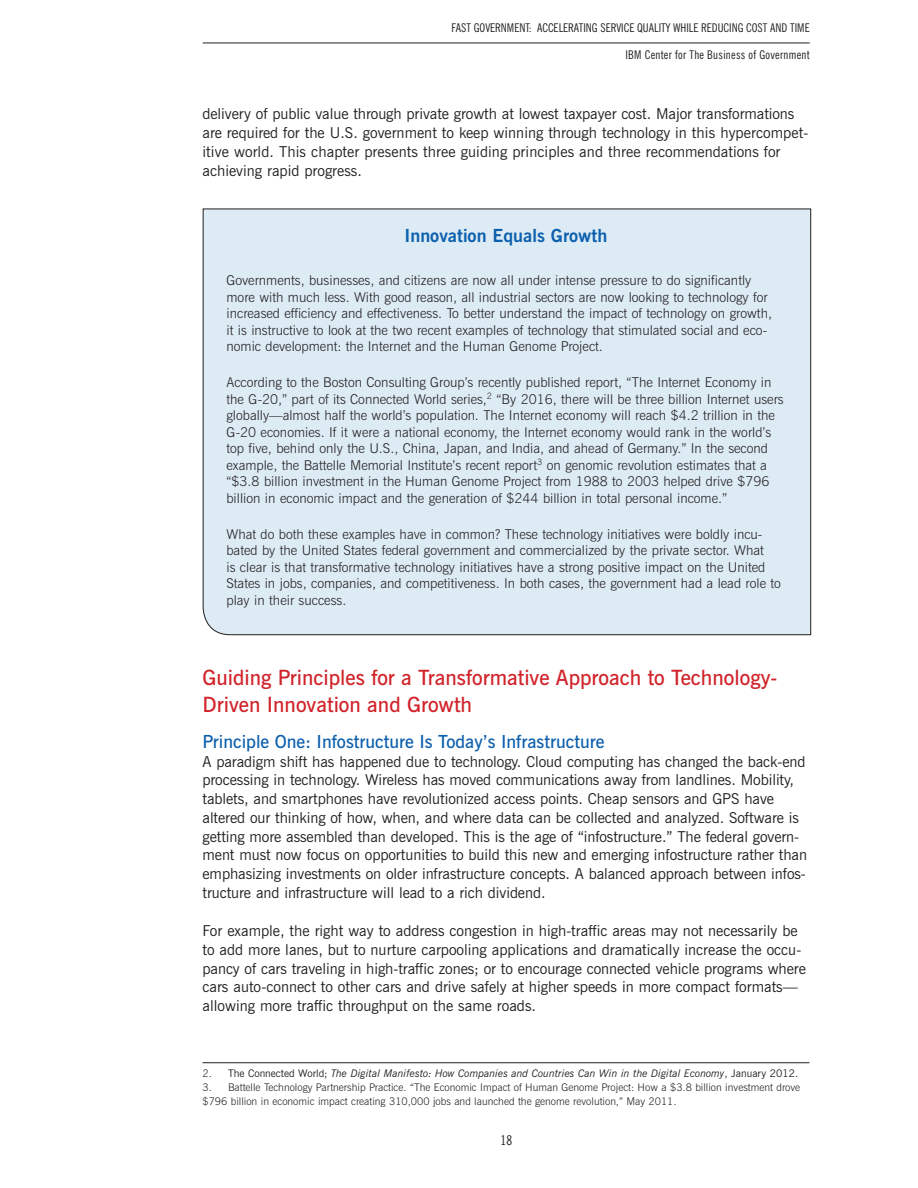
<style>
.page{position:relative;width:918px;height:1188px;background:#fff}
.page>*{position:absolute;margin:0;border:0;box-sizing:border-box;transform-origin:0 0}
.Text-Level_1_Head{font:600 21px/27px "News Gothic BT";color:#d1232a}
.Text-Level_2_Head{font:600 18px "News Gothic BT";color:#0d60ae}
.Text-Boxed_Header{font:700 18px "News Gothic BT";color:#0d60ae}
.Text{font:15px/18.8px "News Gothic BT";letter-spacing:-.005em;color:#231f20}
.Text-Boxed{font:300 13.5px/16.5px "News Gothic BT";color:#231f20}
.t1{font:condensed 13.5px "News Gothic BT";color:#231f20}
.t2{font:condensed 12px/26.2px "News Gothic BT";letter-spacing:.025em;color:#231f20}
.t3{font:condensed 12px "News Gothic BT";color:#231f20}
.Endnotes_list_1-9{font:300 10.5px/14.2px "News Gothic BT";color:#231f20}
.Endnotes_list_1-9-2{font:italic 10.5px "News Gothic BT";color:#231f20}
.s1{font-weight:300;font-style:normal}
.s2{font-style:normal}
</style>
<div class="page">
<hr style="left:203px;top:43px;width:607px;height:1px;background:#231f20">
<div style="left:202px;top:208px;width:609px;height:427px;background:#ddebf5"></div>
<hr style="left:202px;top:1062px;width:607px;height:1px;background:#231f20">
<p class="t2" style="left:452px;top:15px;width:46px">FAST GOVERNMENT</p>
<p class="t2" style="left:529px;top:15px;width:20px">: ACCELERATING</p>
<p class="t3" style="left:601px;top:21px;width:128px">SERVICE QUALITY WHILE REDUCING</p>
<p class="t2" style="left:746px;top:15px;width:18px">COSTAND</p>
<p class="t2" style="left:625px;top:15px;width:186px;text-indent:165px">TIME<br>IBM CENTER FOR THE BUSINESS OF GOVERNMENT</p>
<p class="Text" style="left:202px;top:105px;width:607px">delivery of public value through private growth at lowest taxpayer cost. Major transformations are required for the U. S. government to keep winning through technology in this hypercompet&shy;itive world. This chapter presents three guiding principles and three recommendations for achieving rapid progress.</p>
<p class="Text-Boxed_Header" style="left:405px;top:224px;width:204px">Innovation Equals Growth</p>
<p class="Text-Boxed" style="left:226px;top:272px;width:547px">Governments, businesses, and citizens are now all under intense pressure to do significantly more with much less. With good reason, all industrial sectors are now looking to technology for increased efficiency and effectiveness. To better understand the impact of technology on growth, it is instructive to look at the two recent examples of technology that stimulated social and eco&shy;nomic development: the Internet and the Human Genome Project.</p>
<p class="Text-Boxed" style="left:226px;top:374px;width:559px">According to the Boston Consulting Group’s recently published report, “The Internet Economy in the G-20,” part of its Connected World series,<sup>2</sup> “By 2016, there will be three billion Internet users globally—almost half the world’s population. The Internet economy will reach $4.2 trillion in the G-20 economies. If it were a national economy, the Internet economy would rank in the world’s top five, behind only the U.S., China, Japan, and India, and ahead of Germany.” In the second example, the Battelle Memorial Institute’s recent report<sup>3</sup> on genomic revolution estimates that a “$3.8 billion investment in the Human Genome Project from 1988 to 2003 helped drive $796 billion in economic impact and the generation of $244 billion in total personal income.”</p>
<p class="Text-Boxed" style="left:226px;top:526px;width:556px">What do both these examples have in common? These technology initiatives were boldly incu&shy;bated by the United States federal government and commercialized by the private sector. What<br>is clear is that transformative technology initiatives have a strong positive impact on the United States in jobs, companies, and competitiveness. In both cases, the government had a lead role to play in their success.</p>
<p class="Text-Level_1_Head" style="left:202px;top:664px;width:576px">Guiding Principles for a Transformative Approach to Technology-<br>Driven Innovation and Growth</p>
<p class="Text-Level_2_Head" style="left:202px;top:731px;width:404px">Principle One: Infostructure Is Today’s Infrastructure</p>
<p class="Text" style="left:202px;top:752px;width:606px">A paradigm shift has happened due to technology. Cloud computing has changed the back-end processing in technology. Wireless has moved communications away from landlines. Mobility, tablets, and smartphones have revolutionized access points. Cheap sensors and GPS have altered our thinking of how, when, and where data can be collected and analyzed. Software is getting more assembled than developed. This is the age of “infostructure. ” The federal govern&shy;ment must now focus on opportunities to build this new and emerging infostructure rather than emphasizing investments on older infrastructure concepts. A balanced approach between infos&shy;tructure and infrastructure will lead to a rich dividend.</p>
<p class="Text" style="left:202px;top:921px;width:605px">For example, the right way to address congestion in high-traffic areas may not necessarily be to add more lanes, but to nurture carpooling applications and dramatically increase the occu&shy;pancy of cars traveling in high-traffic zones; or to encourage connected vehicle programs where cars auto-connect to other cars and drive safely at higher speeds in more compact formats— allowing more traffic throughput on the same roads.</p>
<p class="Endnotes_list_1-9-2" style="left:202px;top:1067px;width:595px"><span class="s1">2.</span> <span class="s2">The Connected World;</span> The Digital Manifesto: How Companies and Countries Can Win in the Digital Economy<span class="s2">, January 2012.</span></p>
<p class="Endnotes_list_1-9" style="left:202px;top:1080px;width:599px">3. Battelle Technology Partnership Practice. “The Economic Impact of Human Genome Project: How a $3.8 billion investment drove $796 billion in economic impact creating 310,000 jobs and launched the genome revolution,” May 2011.</p>
<p class="t1" style="left:500px;top:1131px;width:13px">18</p>
</div>
